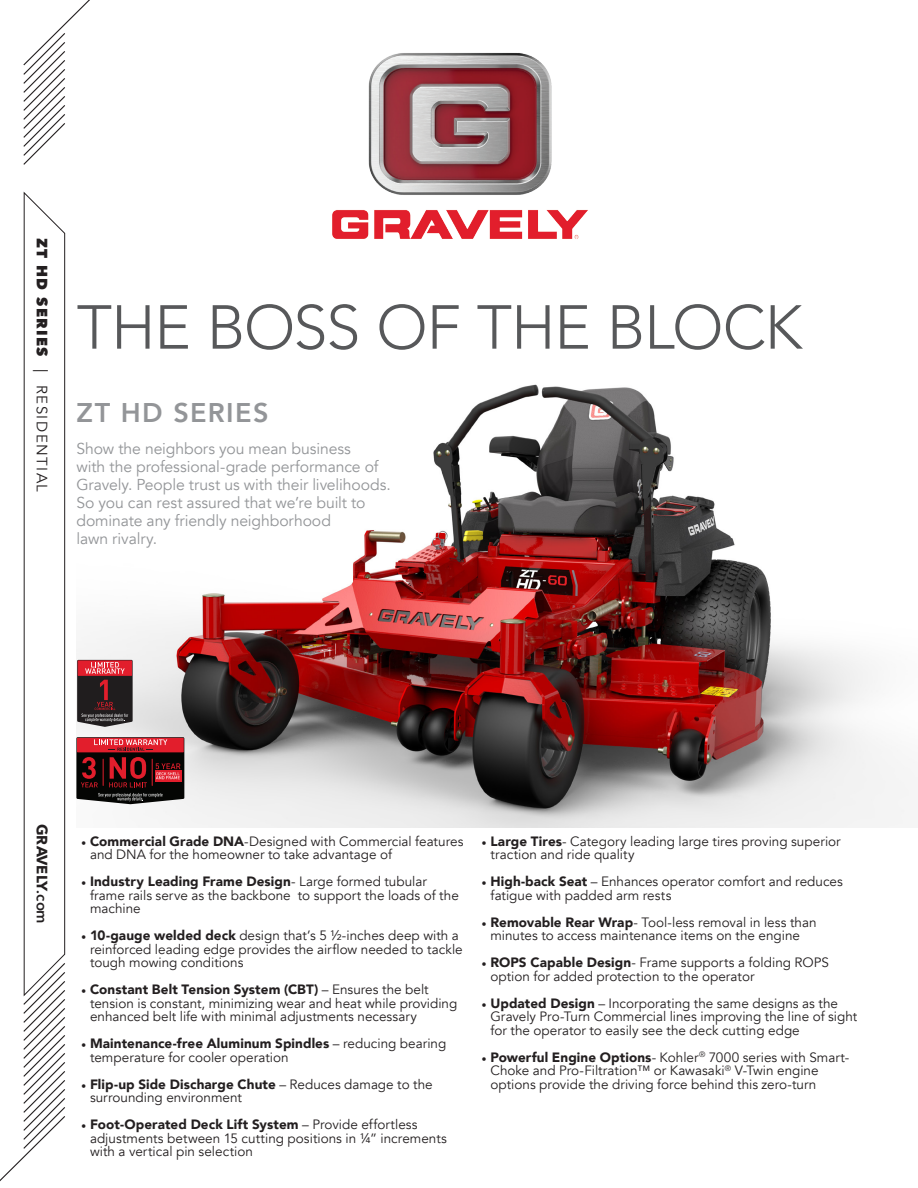
<style>
.page{position:relative;width:918px;height:1188px;background:#fff}
.page>*{position:absolute;margin:0;border:0;box-sizing:border-box;transform-origin:0 0}
.t1{font:300 61.35px "Avenir";letter-spacing:-.02em;color:#57585a}
.t2{font:800 27px "Avenir";letter-spacing:.05em;color:#939598}
.t3{font:15.75px/18px "Avenir";letter-spacing:-.005em;color:#939598}
.t4{font:15px "Avenir";letter-spacing:.1em;color:#231f20}
.t5{font:700 15px "Avenir Next";letter-spacing:-.01em;color:#231f20}
.t6{font:13.5px/13.5px "Avenir";color:#231f20}
.s1{font-family:"Avenir Next";font-weight:800}
.s2{font-style:inherit}
.s3{font-weight:600}
.s4{font-family:"Minion Pro"}
.s5{font-weight:900}
</style>
<div class="page">
<img style="left:76px;top:384px;width:833px;height:443px">
<svg style="left:0;top:191px;width:66px;height:991px"></svg>
<svg style="left:23px;top:0;width:67px;height:165px"></svg>
<img style="left:332px;top:52px;width:256px;height:187px">
<svg style="left:76px;top:737px;width:108px;height:67px;background:#632226"></svg>
<svg style="left:77px;top:660px;width:56px;height:67px;background:#633539"></svg>
<p class="t4" style="left:51px;top:238px;width:256px;rotate:90deg"><span class="s1">ZT HD SERIES</span> <span class="s2">|</span> RESIDENTIAL</p>
<p class="t1" style="left:77px;top:291px;width:727px">THE BOSS OF THE BLOCK</p>
<p class="t2" style="left:76px;top:388px;width:194px">ZT HD SERIES</p>
<p class="t3" style="left:76px;top:440px;width:316px">Show the neighbors you mean business<br>with the professional-grade performance of Gravely. People trust us with their livelihoods.<br>So you can rest assured that we’re built to dominate any friendly neighborhood<br>lawn rivalry.</p>
<p class="t5" style="left:51px;top:824px;width:101px;rotate:90deg">GRAVELY<span class="s3">.com</span></p>
<p class="t6" style="left:90px;top:834px;width:375px;text-indent:-9px"><span class="s4">•</span> <span class="s5">Commercial Grade DNA</span>-Designed with Commercial features and DNA for the homeowner to take advantage of</p>
<p class="t6" style="left:90px;top:875px;width:370px;text-indent:-9px"><span class="s4">•</span> <span class="s5">Industry Leading Frame Design</span>- Large formed tubular frame rails serve as the backbone to support the loads of the machine</p>
<p class="t6" style="left:90px;top:929px;width:374px;text-indent:-9px"><span class="s4">•</span> <span class="s5">10-gauge welded deck</span> design that’s 5 ½-inches deep with a reinforced leading edge provides the airflow needed to tackle tough mowing conditions</p>
<p class="t6" style="left:90px;top:983px;width:369px;text-indent:-9px"><span class="s4">•</span> <span class="s5">Constant Belt Tension System (CBT)</span> – Ensures the belt tension is constant, minimizing wear and heat while providing enhanced belt life with minimal adjustments necessary</p>
<p class="t6" style="left:90px;top:1037px;width:358px;text-indent:-9px"><span class="s4">•</span> <span class="s5">Maintenance-free Aluminum Spindles</span> – reducing bearing temperature for cooler operation</p>
<p class="t6" style="left:90px;top:1077px;width:344px;text-indent:-9px"><span class="s4">•</span> <span class="s5">Flip-up Side Discharge Chute</span> – Reduces damage to the surrounding environment</p>
<p class="t6" style="left:90px;top:1118px;width:358px;text-indent:-9px"><span class="s4">•</span> <span class="s5">Foot-Operated Deck Lift System</span> – Provide effortless adjustments between 15 cutting positions in ¼” increments with a vertical pin selection</p>
<p class="t6" style="left:490px;top:834px;width:352px;text-indent:-9px"><span class="s4">•</span> <span class="s5">Large Tires</span>- Category leading large tires proving superior traction and ride quality</p>
<p class="t6" style="left:490px;top:875px;width:354px;text-indent:-9px"><span class="s4">•</span> <span class="s5">High-back Seat</span> – Enhances operator comfort and reduces fatigue with padded arm rests</p>
<p class="t6" style="left:482px;top:915px;width:337px;text-align:center"><span class="s4">•</span> <span class="s5">Removable Rear Wrap</span>- Tool-less removal in less than minutes to access maintenance items on the engine</p>
<p class="t6" style="left:490px;top:956px;width:340px;text-indent:-9px"><span class="s4">•</span> <span class="s5">ROPS Capable Design</span>- Frame supports a folding ROPS option for added protection to the operator</p>
<p class="t6" style="left:490px;top:996px;width:368px;text-indent:-9px"><span class="s4">•</span> <span class="s5">Updated Design</span> – Incorporating the same designs as the<br>Gravely Pro-Turn Commercial lines improving the line of sight for the operator to easily see the deck cutting edge</p>
<p class="t6" style="left:490px;top:1050px;width:360px;text-indent:-9px"><span class="s4">•</span> <span class="s5">Powerful Engine Options</span>- Kohler<sup>®</sup> 7000 series with Smart-<br>Choke and Pro-Filtration™ or Kawasaki<sup>®</sup> V-Twin engine options provide the driving force behind this zero-turn</p>
</div>
